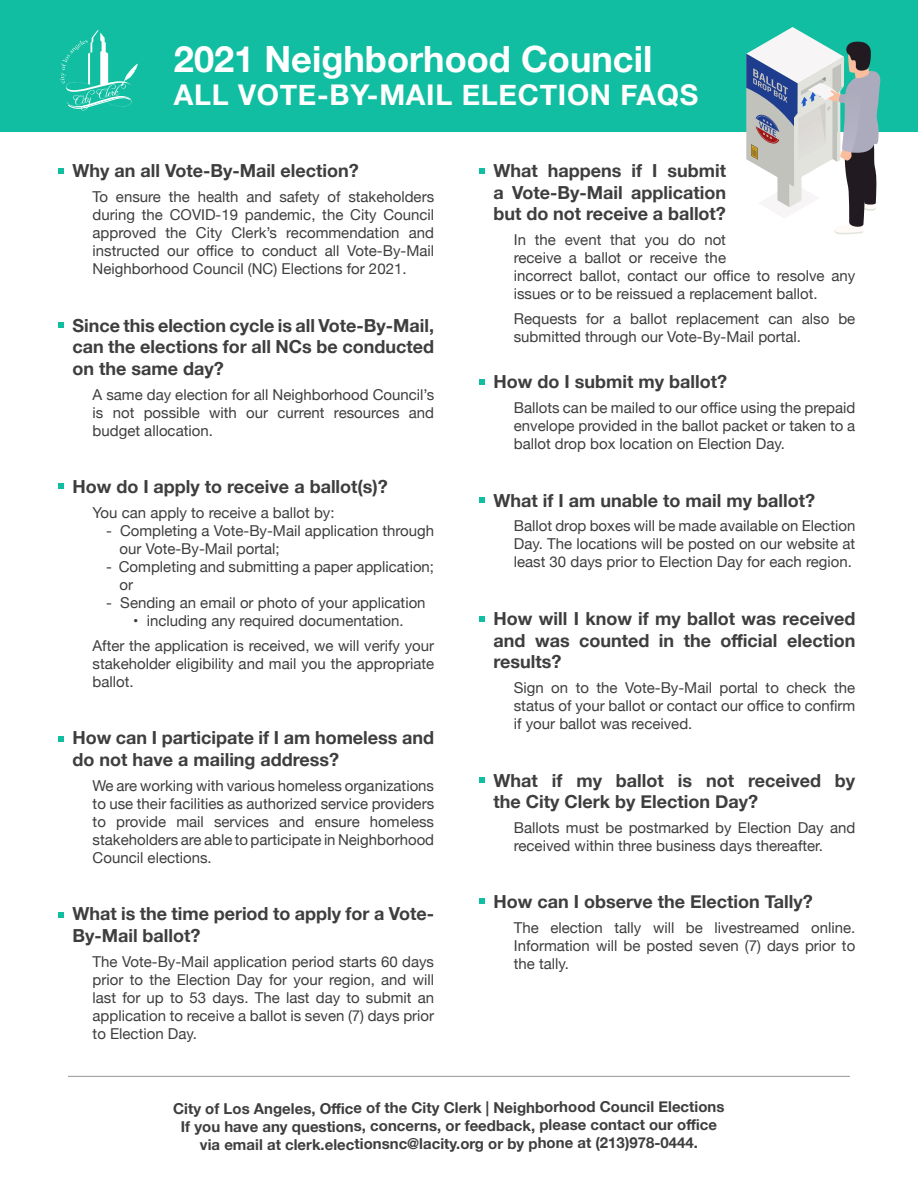
<style>
.page{position:relative;width:918px;height:1188px;background:#fff}
.page>*{position:absolute;margin:0;border:0;box-sizing:border-box;transform-origin:0 0}
.t1{font:700 36.15px "Helvetica Neue";color:#fff}
.t2{font:700 28.5px "Helvetica Neue";letter-spacing:.025em;color:#fff}
.t3{font:700 18px/21.6px "Helvetica Neue";color:#3e3e3f;text-align:justify}
.t4{font:15px/18px "Helvetica Neue";color:#3e3e3f;text-align:justify}
.t5{font:700 15px/18px "Helvetica Neue";letter-spacing:-.01em;color:#3e3e3f;text-align:center}
</style>
<div class="page">
<div style="left:0;top:0;width:918px;height:132px;background:#12bea1"></div>
<svg style="left:60px;top:30px;width:78px;height:81px"></svg>
<svg style="left:58px;top:168px;width:6px;height:6px"></svg>
<svg style="left:480px;top:169px;width:5px;height:5px"></svg>
<svg style="left:480px;top:380px;width:5px;height:5px"></svg>
<svg style="left:480px;top:497px;width:5px;height:6px"></svg>
<svg style="left:480px;top:616px;width:5px;height:5px"></svg>
<svg style="left:480px;top:777px;width:5px;height:5px"></svg>
<svg style="left:480px;top:899px;width:5px;height:5px"></svg>
<svg style="left:58px;top:322px;width:6px;height:5px"></svg>
<svg style="left:58px;top:484px;width:6px;height:5px"></svg>
<svg style="left:58px;top:736px;width:6px;height:5px"></svg>
<svg style="left:58px;top:912px;width:6px;height:5px"></svg>
<hr style="left:68px;top:1076px;width:782px;height:1px;background:#939598">
<svg style="left:746px;top:27px;width:135px;height:208px"></svg>
<h1 class="t1" style="left:174px;top:31px;width:480px">2021 Neighborhood Council</h1>
<h2 class="t2" style="left:174px;top:73px;width:526px">ALL VOTE-BY-MAIL ELECTION FAQS</h2>
<p class="t3" style="left:72px;top:160px;width:288px">Why an all Vote-By-Mail election?</p>
<p class="t4" style="left:93px;top:188px;width:343px">To ensure the health and safety of stakeholders during the COVID-19 pandemic, the City Council approved the City Clerk’s recommendation and instructed our office to conduct all Vote-By-Mail Neighborhood Council (NC) Elections for 2021.</p>
<p class="t3" style="left:72px;top:315px;width:363px">Since this election cycle is all Vote-By-Mail, can the elections for all NCs be conducted on the same day?</p>
<p class="t4" style="left:93px;top:386px;width:343px">A same day election for all Neighborhood Council’s is not possible with our current resources and budget allocation.</p>
<p class="t3" style="left:72px;top:476px;width:317px">How do I apply to receive a ballot(s)?</p>
<p class="t4" style="left:93px;top:504px;width:243px">You can apply to receive a ballot by:</p>
<p class="t4" style="left:120px;top:522px;width:316px;text-indent:-14px">- Completing a Vote-By-Mail application through our Vote-By-Mail portal;</p>
<p class="t4" style="left:120px;top:558px;width:316px;text-indent:-14px">- Completing and submitting a paper application; or</p>
<p class="t4" style="left:106px;top:594px;width:321px">- Sending an email or photo of your application</p>
<p class="t4" style="left:93px;top:609px;width:343px;line-height:24.8px;text-indent:40px">• including any required documentation.<br>After the application is received, we will verify your</p>
<p class="t4" style="left:93px;top:655px;width:343px">stakeholder eligibility and mail you the appropriate ballot.</p>
<p class="t3" style="left:72px;top:727px;width:363px">How can I participate if I am homeless and do not have a mailing address?</p>
<p class="t4" style="left:93px;top:777px;width:343px">We are working with various homeless organizations to use their facilities as authorized service providers to provide mail services and ensure homeless stakeholders are able to participate in Neighborhood Council elections.</p>
<p class="t3" style="left:72px;top:903px;width:363px">What is the time period to apply for a Vote-<br>By-Mail ballot?</p>
<p class="t4" style="left:93px;top:953px;width:343px">The Vote-By-Mail application period starts 60 days prior to the Election Day for your region, and will last for up to 53 days. The last day to submit an application to receive a ballot is seven (7) days prior to Election Day.</p>
<p class="t3" style="left:494px;top:160px;width:234px">What happens if I submit a Vote-By-Mail application but do not receive a ballot?</p>
<p class="t4" style="left:514px;top:232px;width:343px;text-align:left">In the event that you do not<br>receive a ballot or receive the<br>incorrect ballot, contact our office to resolve any issues or to be reissued a replacement ballot.</p>
<p class="t4" style="left:514px;top:310px;width:343px">Requests for a ballot replacement can also be submitted through our Vote-By-Mail portal.</p>
<p class="t3" style="left:494px;top:372px;width:235px">How do I submit my ballot?</p>
<p class="t4" style="left:514px;top:400px;width:343px">Ballots can be mailed to our office using the prepaid envelope provided in the ballot packet or taken to a ballot drop box location on Election Day.</p>
<p class="t3" style="left:494px;top:490px;width:323px">What if I am unable to mail my ballot?</p>
<p class="t4" style="left:514px;top:518px;width:343px">Ballot drop boxes will be made available on Election Day. The locations will be posted on our website at least 30 days prior to Election Day for each region.</p>
<p class="t3" style="left:494px;top:608px;width:363px">How will I know if my ballot was received and was counted in the official election results?</p>
<p class="t4" style="left:514px;top:679px;width:343px">Sign on to the Vote-By-Mail portal to check the status of your ballot or contact our office to confirm if your ballot was received.</p>
<p class="t3" style="left:494px;top:770px;width:363px">What if my ballot is not received by the City Clerk by Election Day?</p>
<p class="t4" style="left:514px;top:819px;width:343px">Ballots must be postmarked by Election Day and received within three business days thereafter.</p>
<p class="t3" style="left:494px;top:892px;width:321px">How can I observe the Election Tally?</p>
<p class="t4" style="left:514px;top:920px;width:343px">The election tally will be livestreamed online.<br>Information will be posted seven (7) days prior to the tally.</p>
<p class="t5" style="left:173px;top:1099px;width:553px">City of Los Angeles, Office of the City Clerk | Neighborhood Council Elections<br>If you have any questions, concerns, or feedback, please contact our office via email at clerk.electionsnc@lacity.org or by phone at (213)978-0444.</p>
</div>
